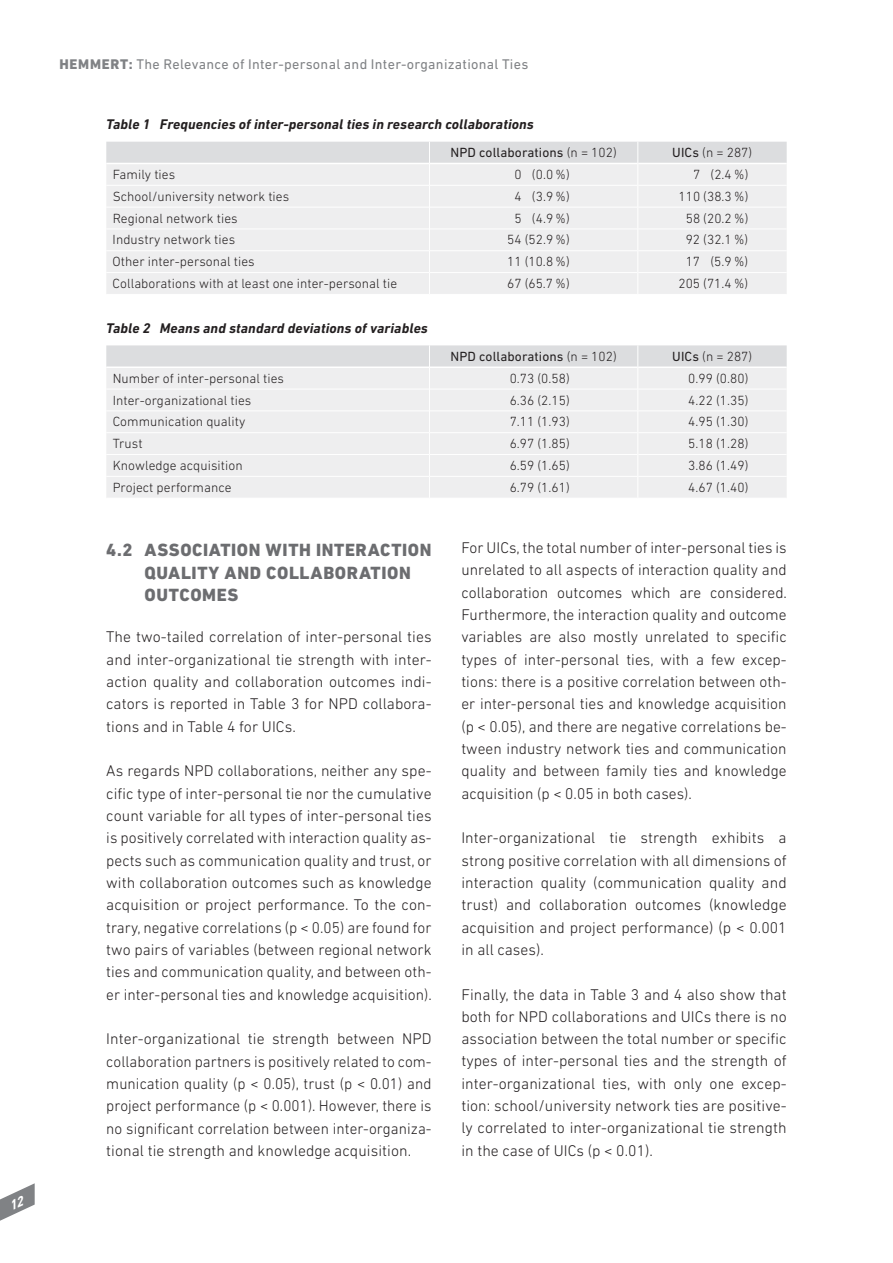
<style>
.page{position:relative;width:893px;height:1263px;background:#fff}
.page>*{position:absolute;margin:0;border:0;box-sizing:border-box;transform-origin:0 0}
.t1{font:800 18px/22.4px "DIN Next LT Pro";letter-spacing:.035em;color:#6c6d70}
.t2{font:300 15.75px/22.4px "DIN Next LT Pro";letter-spacing:.005em;color:#231f20;text-align:justify}
.t3{font:italic 700 14.25px "DIN Next LT Pro";letter-spacing:.01em;color:#231f20}
.t4{font:14.25px "DIN Next LT Pro";letter-spacing:.02em;color:#808285}
.t5{font:300 13.5px "DIN Next LT Pro";letter-spacing:.005em;color:#231f20}
.t6{font:13.5px "DIN Next LT Pro";letter-spacing:.01em;color:#231f20}
.s1{font-weight:800}
.s2{font-weight:300}
.s3{font-weight:400}
</style>
<div class="page">
<svg style="left:106px;top:142px;width:681px;height:152px;background:#ececed"></svg>
<svg style="left:106px;top:345px;width:681px;height:153px;background:#ececed"></svg>
<svg style="left:0;top:1183px;width:35px;height:38px"></svg>
<p class="t4" style="left:60px;top:56px;width:470px"><span class="s1">HEMMERT:</span> The Relevance of Inter-personal and Inter-organizational Ties</p>
<p class="t3" style="left:106px;top:116px;width:429px">Table 1 Frequencies of inter-personal ties in research collaborations</p>
<p class="t6" style="left:450px;top:145px;width:168px">NPD collaborations <span class="s2">(n = 102)</span></p>
<p class="t5" style="left:672px;top:145px;width:81px"><span class="s3">UICs</span> (n = 287)</p>
<p class="t5" style="left:113px;top:167px;width:64px">Family ties</p>
<p class="t5" style="left:514px;top:167px;width:57px">0 (0.0 %)</p>
<p class="t5" style="left:693px;top:167px;width:57px">7 (2.4 %)</p>
<p class="t5" style="left:113px;top:188px;width:178px">School/university network ties</p>
<p class="t5" style="left:514px;top:188px;width:57px">4 (3.9 %)</p>
<p class="t5" style="left:678px;top:188px;width:71px">110 (38.3 %)</p>
<p class="t5" style="left:113px;top:210px;width:127px">Regional network ties</p>
<p class="t5" style="left:514px;top:210px;width:57px">5 (4.9 %)</p>
<p class="t5" style="left:686px;top:210px;width:64px">58 (20.2 %)</p>
<p class="t5" style="left:113px;top:232px;width:124px">Industry network ties</p>
<p class="t5" style="left:507px;top:232px;width:64px">54 (52.9 %)</p>
<p class="t5" style="left:686px;top:232px;width:64px">92 (32.1 %)</p>
<p class="t5" style="left:113px;top:254px;width:144px">Other inter-personal ties</p>
<p class="t5" style="left:507px;top:254px;width:64px">11 (10.8 %)</p>
<p class="t5" style="left:686px;top:254px;width:64px">17 (5.9 %)</p>
<p class="t5" style="left:113px;top:276px;width:286px">Collaborations with at least one inter-personal tie</p>
<p class="t5" style="left:507px;top:276px;width:64px">67 (65.7 %)</p>
<p class="t5" style="left:678px;top:276px;width:71px">205 (71.4 %)</p>
<p class="t3" style="left:106px;top:319px;width:323px">Table 2 Means and standard deviations of variables</p>
<p class="t6" style="left:450px;top:348px;width:168px">NPD collaborations <span class="s2">(n = 102)</span></p>
<p class="t5" style="left:672px;top:348px;width:81px"><span class="s3">UICs</span> (n = 287)</p>
<p class="t5" style="left:113px;top:370px;width:173px">Number of inter-personal ties</p>
<p class="t5" style="left:510px;top:370px;width:62px">0.73 (0.58)</p>
<p class="t5" style="left:688px;top:370px;width:62px">0.99 (0.80)</p>
<p class="t5" style="left:113px;top:392px;width:140px">Inter-organizational ties</p>
<p class="t5" style="left:510px;top:392px;width:62px">6.36 (2.15)</p>
<p class="t5" style="left:688px;top:392px;width:62px">4.22 (1.35)</p>
<p class="t5" style="left:113px;top:414px;width:134px">Communication quality</p>
<p class="t5" style="left:510px;top:414px;width:62px">7.11 (1.93)</p>
<p class="t5" style="left:688px;top:414px;width:62px">4.95 (1.30)</p>
<p class="t5" style="left:113px;top:436px;width:31px">Trust</p>
<p class="t5" style="left:510px;top:436px;width:62px">6.97 (1.85)</p>
<p class="t5" style="left:688px;top:436px;width:62px">5.18 (1.28)</p>
<p class="t5" style="left:113px;top:458px;width:131px">Knowledge acquisition</p>
<p class="t5" style="left:510px;top:458px;width:62px">6.59 (1.65)</p>
<p class="t5" style="left:688px;top:458px;width:62px">3.86 (1.49)</p>
<p class="t5" style="left:113px;top:479px;width:121px">Project performance</p>
<p class="t5" style="left:510px;top:479px;width:62px">6.79 (1.61)</p>
<p class="t5" style="left:688px;top:479px;width:62px">4.67 (1.40)</p>
<p class="t1" style="left:145px;top:539px;width:288px;text-indent:-38px">4.2 ASSOCIATION WITH INTERACTION<br>QUALITY AND COLLABORATION<br>OUTCOMES</p>
<p class="t2" style="left:106px;top:626px;width:327px">The two-tailed correlation of inter-personal ties and inter-organizational tie strength with inter&shy;action quality and collaboration outcomes indi&shy;cators is reported in Table 3 for NPD collabora&shy;tions and in Table 4 for UICs.</p>
<p class="t2" style="left:106px;top:759px;width:327px">As regards NPD collaborations, neither any spe&shy;cific type of inter-personal tie nor the cumulative count variable for all types of inter-personal ties is positively correlated with interaction quality as&shy;pects such as communication quality and trust, or with collaboration outcomes such as knowledge acquisition or project performance. To the con&shy;trary, negative correlations (p &lt; 0.05) are found for two pairs of variables (between regional network ties and communication quality, and between oth&shy;er inter-personal ties and knowledge acquisition).</p>
<p class="t2" style="left:106px;top:1027px;width:327px">Inter-organizational tie strength between NPD collaboration partners is positively related to com&shy;munication quality (p &lt; 0.05), trust (p &lt; 0.01) and project performance (p &lt; 0.001). However, there is no significant correlation between inter-organiza&shy;tional tie strength and knowledge acquisition.</p>
<p class="t2" style="left:461px;top:536px;width:327px">For UICs, the total number of inter-personal ties is unrelated to all aspects of interaction quality and collaboration outcomes which are considered.<br>Furthermore, the interaction quality and outcome variables are also mostly unrelated to specific types of inter-personal ties, with a few excep&shy;tions: there is a positive correlation between oth&shy;er inter-personal ties and knowledge acquisition (p &lt; 0.05), and there are negative correlations be&shy;tween industry network ties and communication quality and between family ties and knowledge acquisition (p &lt; 0.05 in both cases).</p>
<p class="t2" style="left:461px;top:826px;width:327px">Inter-organizational tie strength exhibits a strong positive correlation with all dimensions of interaction quality (communication quality and trust) and collaboration outcomes (knowledge acquisition and project performance) (p &lt; 0.001 in all cases).</p>
<p class="t2" style="left:461px;top:983px;width:327px">Finally, the data in Table 3 and 4 also show that both for NPD collaborations and UICs there is no association between the total number or specific types of inter-personal ties and the strength of inter-organizational ties, with only one excep&shy;tion: school/university network ties are positive&shy;ly correlated to inter-organizational tie strength in the case of UICs (p &lt; 0.01).</p>
</div>
